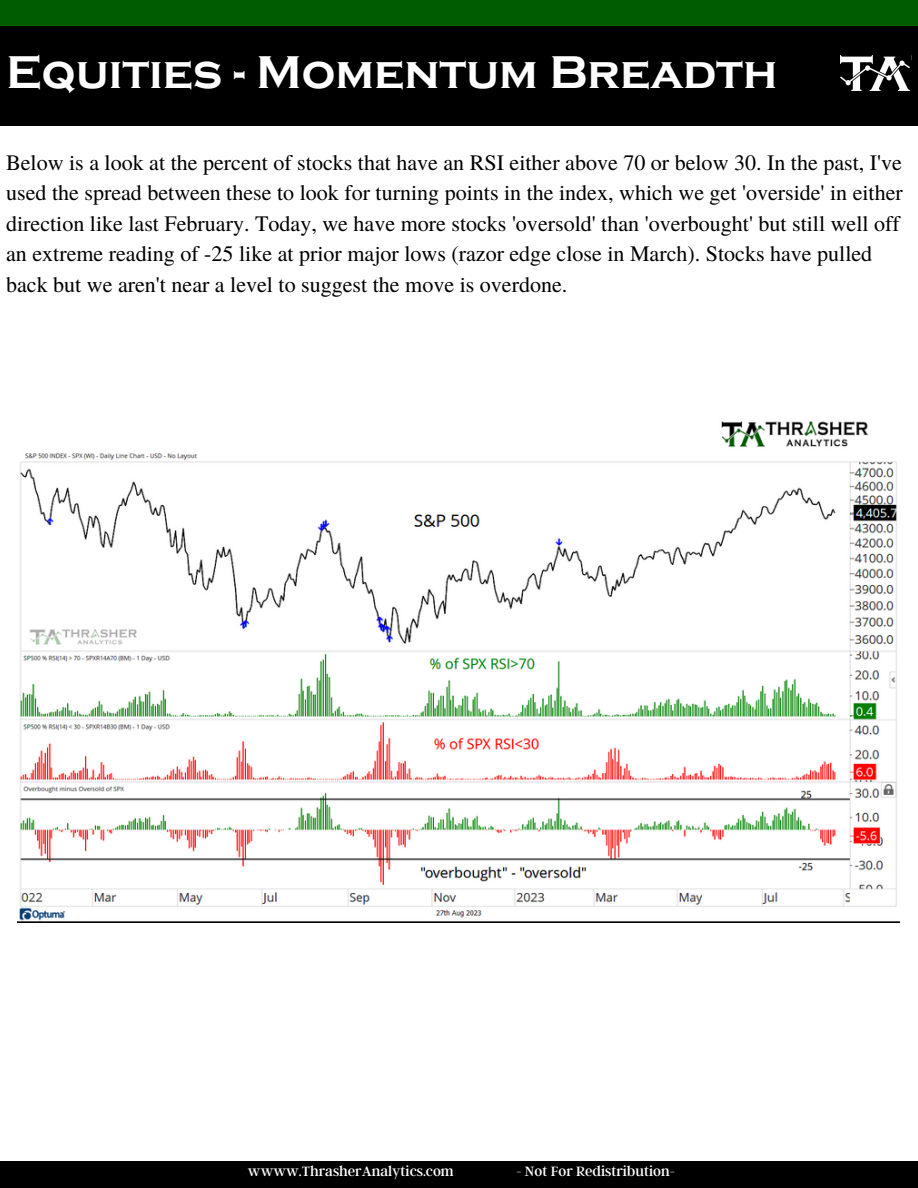
<style>
.page{position:relative;width:918px;height:1188px;background:#fff}
.page>*{position:absolute;margin:0;border:0;box-sizing:border-box;transform-origin:0 0}
.t1{font:700 47.25px "Copperplate Gothic";color:#fff}
.t2{font:22.05px/30.3px "Te X Gyre Termes";color:#000}
.t3{font:15px "Argent CF";color:#fff}
</style>
<div class="page">
<div style="left:0;top:0;width:918px;height:27px;background:#005c00"></div>
<div style="left:0;top:1162px;width:918px;height:26px;background:#000"></div>
<div style="left:0;top:26px;width:918px;height:100px;background:#000"></div>
<img style="left:840px;top:56px;width:71px;height:35px">
<img style="left:18px;top:421px;width:882px;height:502px">
<p class="t1" style="left:6px;top:46px;width:773px">Equities - Momentum Breadth</p>
<p class="t2" style="left:6px;top:146px;width:898px">Below is a look at the percent of stocks that have an RSI either above 70 or below 30. In the past, I've used the spread between these to look for turning points in the index, which we get 'overside' in either direction like last February. Today, we have more stocks 'oversold' than 'overbought' but still well off an extreme reading of -25 like at prior major lows (razor edge close in March). Stocks have pulled back but we aren't near a level to suggest the move is overdone.</p>
<p class="t3" style="left:248px;top:1161px;width:207px">wwww.ThrasherAnalytics.com</p>
<p class="t3" style="left:516px;top:1161px;width:160px">- Not For Redistribution-</p>
</div>
